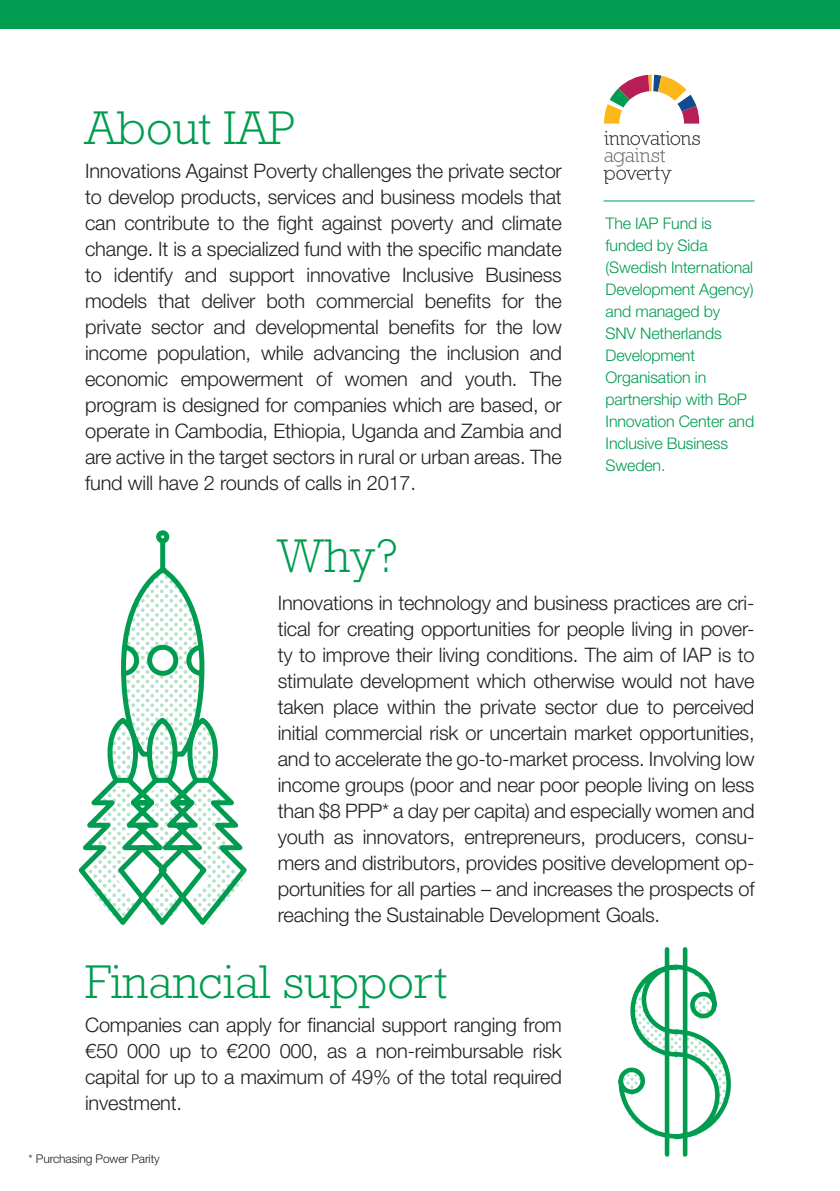
<style>
.page{position:relative;width:840px;height:1191px;background:#fff}
.page>*{position:absolute;margin:0;border:0;box-sizing:border-box;transform-origin:0 0}
.t1{font:300 48px "Rockwell Std";color:#009c50}
.t2{font:300 20px/26px "Helvetica Neue LT Std";letter-spacing:-.01em;color:#231f20;text-align:justify}
.t3{font:300 16px/22px "Helvetica Neue LT Std";letter-spacing:-.01em;color:#009c50}
.t4{font:300 12px "Helvetica Neue LT Std";letter-spacing:-.01em;color:#231f20}
</style>
<div class="page">
<hr style="left:603px;top:200px;width:151px;height:1px;background:#009c50">
<div style="left:0;top:0;width:839px;height:29px;background:#009c50"></div>
<svg style="left:618px;top:948px;width:113px;height:209px"></svg>
<div style="left:664px;top:949px;width:5px;height:205px;background:#009c50"></div>
<div style="left:682px;top:949px;width:5px;height:205px;background:#009c50"></div>
<svg style="left:604px;top:75px;width:94px;height:49px"></svg>
<svg style="left:603px;top:131px;width:96px;height:53px"></svg>
<svg style="left:78px;top:530px;width:169px;height:398px"></svg>
<p class="t1" style="left:85px;top:101px;width:211px">About IAP</p>
<p class="t2" style="left:85px;top:157px;width:478px">Innovations Against Poverty challenges the private sector to develop products, services and business models that can contribute to the fight against poverty and climate change. It is a specialized fund with the specific mandate to identify and support innovative Inclusive Business models that deliver both commercial benefits for the private sector and developmental benefits for the low income population, while advancing the inclusion and economic empowerment of women and youth. The program is designed for companies which are based, or operate in Cambodia, Ethiopia, Uganda and Zambia and are active in the target sectors in rural or urban areas. The fund will have 2 rounds of calls in 2017.</p>
<p class="t3" style="left:605px;top:212px;width:150px">The IAP Fund is funded by Sida (Swedish International<br>Development Agency) and managed by<br>SNV Netherlands<br>Development<br>Organisation in partnership with BoP<br>Innovation Center and<br>Inclusive Business<br>Sweden.</p>
<p class="t1" style="left:277px;top:528px;width:121px">Why?</p>
<p class="t2" style="left:277px;top:589px;width:478px">Innovations in technology and business practices are cri&shy;tical for creating opportunities for people living in pover&shy;ty to improve their living conditions. The aim of IAP is to stimulate development which otherwise would not have taken place within the private sector due to perceived initial commercial risk or uncertain market opportunities, and to accelerate the go-to-market process. Involving low income groups (poor and near poor people living on less than $8 PPP* a day per capita) and especially women and youth as innovators, entrepreneurs, producers, consu&shy;mers and distributors, provides positive development op&shy;portunities for all parties – and increases the prospects of reaching the Sustainable Development Goals.</p>
<p class="t1" style="left:85px;top:954px;width:363px">Financial support</p>
<p class="t2" style="left:85px;top:1011px;width:478px">Companies can apply for financial support ranging from €50 000 up to €200 000, as a non-reimbursable risk capital for up to a maximum of 49% of the total required investment.</p>
<p class="t4" style="left:29px;top:1151px;width:132px">* Purchasing Power Parity</p>
</div>
